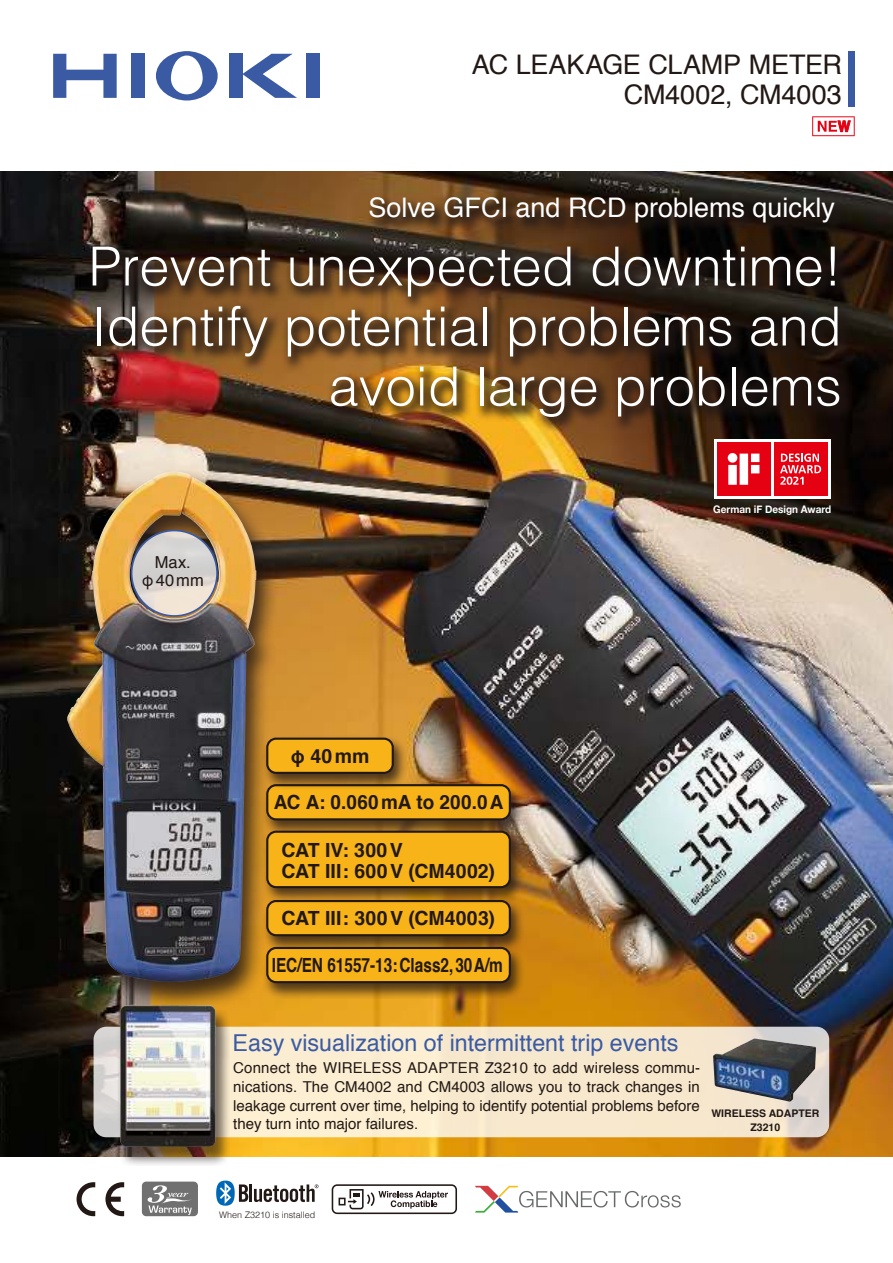
<style>
.page{position:relative;width:893px;height:1263px;background:#fff}
.page>*{position:absolute;margin:0;border:0;box-sizing:border-box;transform-origin:0 0}
.t1{font:300 54px/60px "Helvetica";color:#fff;text-align:right}
.t2{font:27px/30px "Helvetica";letter-spacing:-.005em;color:#221815;text-align:right}
.t3{font:27px "Helvetica";color:#fff}
.t4{font:23.25px "Helvetica";color:#3a5ba4}
.t5{font:700 19.5px/21px "Helvetica";color:#221815}
.t6{font:700 19.5px "Helvetica";color:#221815;scale:.79 1}
.t7{font:16.5px/18px "Helvetica";letter-spacing:.005em;color:#221815;text-align:center}
.t8{font:15px/18.8px "Helvetica";color:#221815;text-align:justify}
.t9{font:700 10.5px/14.2px "Helvetica";color:#221815;text-align:center}
.t10{font:700 10.5px "Helvetica Neue";color:#fff;scale:.95 1}
.t11{font:300 9px "Helvetica";color:#221815}
</style>
<div class="page">
<img style="left:0;top:171px;width:893px;height:986px">
<svg style="left:53px;top:54px;width:64px;height:44px"></svg>
<div style="left:131px;top:54px;width:13px;height:44px;background:#3a5ba4"></div>
<svg style="left:156px;top:51px;width:62px;height:50px"></svg>
<div style="left:229px;top:54px;width:13px;height:44px;background:#3a5ba4"></div>
<svg style="left:242px;top:54px;width:55px;height:44px"></svg>
<div style="left:306px;top:54px;width:13px;height:44px;background:#3a5ba4"></div>
<svg style="left:77px;top:1182px;width:18px;height:34px"></svg>
<svg style="left:105px;top:1182px;width:19px;height:34px"></svg>
<hr style="left:249px;top:1184px;width:3px;height:18px;background:#221815">
<svg style="left:216px;top:1180px;width:32px;height:26px"></svg>
<svg style="left:254px;top:1184px;width:64px;height:18px"></svg>
<div style="left:142px;top:1181px;width:56px;height:35px;background:#717071;border-radius:4px"></div>
<svg style="left:147px;top:1185px;width:45px;height:30px"></svg>
<div style="left:848px;top:51px;width:7px;height:55px;background:#3a5ba4"></div>
<svg style="left:812px;top:116px;width:43px;height:20px"></svg>
<svg style="left:94px;top:1027px;width:735px;height:110px;background:#ece0c9"></svg>
<svg style="left:332px;top:1184px;width:125px;height:30px"></svg>
<div style="left:365px;top:194px;width:483px;height:43px;background:#221815;opacity:.9"></div>
<div style="left:261px;top:897px;width:263px;height:55px;background:#221815;opacity:.75"></div>
<div style="left:267px;top:901px;width:243px;height:34px;background:#f7b317;border-radius:9px"></div>
<div style="left:266px;top:900px;width:245px;height:36px;border:2px solid #221815;border-radius:9px"></div>
<div style="left:261px;top:944px;width:263px;height:55px;background:#221815;opacity:.75"></div>
<div style="left:267px;top:948px;width:243px;height:34px;background:#f7b317;border-radius:9px"></div>
<div style="left:266px;top:947px;width:245px;height:36px;border:2px solid #221815;border-radius:9px"></div>
<div style="left:261px;top:781px;width:263px;height:55px;background:#221815;opacity:.75"></div>
<div style="left:267px;top:785px;width:243px;height:34px;background:#f7b317;border-radius:9px"></div>
<div style="left:266px;top:784px;width:245px;height:36px;border:2px solid #221815;border-radius:9px"></div>
<div style="left:261px;top:828px;width:263px;height:76px;background:#221815;opacity:.75"></div>
<div style="left:267px;top:832px;width:243px;height:55px;background:#f7b317;border-radius:9px"></div>
<div style="left:266px;top:831px;width:245px;height:57px;border:2px solid #221815;border-radius:9px"></div>
<div style="left:261px;top:735px;width:146px;height:54px;background:#221815;opacity:.75"></div>
<div style="left:267px;top:739px;width:126px;height:34px;background:#f7b317;border-radius:9px"></div>
<div style="left:266px;top:738px;width:128px;height:36px;border:2px solid #221815;border-radius:9px"></div>
<svg style="left:475px;top:1186px;width:206px;height:26px"></svg>
<div style="left:86px;top:239px;width:769px;height:193px;background:#221815;opacity:.8"></div>
<div style="left:58px;top:468px;width:221px;height:543px;background:#221815;opacity:.85"></div>
<img style="left:67px;top:472px;width:189px;height:510px">
<svg style="left:132px;top:530px;width:85px;height:86px;background:#d9d4d1"></svg>
<div style="left:131px;top:530px;width:87px;height:87px;border:2px solid #3a5ba4;border-radius:50%"></div>
<img style="left:713px;top:1038px;width:41px;height:48px">
<div style="left:714px;top:439px;width:116px;height:60px;background:#fff"></div>
<div style="left:717px;top:442px;width:54px;height:54px;background:#e50012"></div>
<svg style="left:728px;top:453px;width:31px;height:32px"></svg>
<div style="left:774px;top:442px;width:53px;height:54px;background:#e50012"></div>
<svg style="left:780px;top:453px;width:41px;height:32px"></svg>
<div style="left:116px;top:1006px;width:114px;height:160px;background:#221815;opacity:.6"></div>
<img style="left:120px;top:1005px;width:96px;height:142px">
<h2 class="t2" style="left:472px;top:52px;width:372px">AC LEAKAGE CLAMP METER<br>CM4002, CM4003</h2>
<h2 class="t3" style="left:368px;top:197px;width:468px">Solve GFCI and RCD problems quickly</h2>
<h1 class="t1" style="left:88px;top:232px;width:755px">Prevent unexpected downtime!<br>Identify potential problems and avoid large problems</h1>
<p class="t7" style="left:142px;top:555px;width:64px">Max.<br>φ 40 mm</p>
<p class="t10" style="left:713px;top:505px;width:126px">German iF Design Award</p>
<h3 class="t5" style="left:291px;top:746px;width:80px">φ 40 mm</h3>
<h3 class="t5" style="left:274px;top:794px;width:231px">AC A: 0.060 mA to 200.0 A</h3>
<h3 class="t5" style="left:281px;top:841px;width:215px">CAT IV: 300 V<br>CAT III: 600 V (CM4002)</h3>
<h3 class="t5" style="left:281px;top:909px;width:215px">CAT III: 300 V (CM4003)</h3>
<h3 class="t6" style="left:272px;top:958px;width:294px">IEC/EN 61557-13: Class2, 30 A/m</h3>
<h3 class="t4" style="left:233px;top:1034px;width:447px">Easy visualization of intermittent trip events</h3>
<p class="t8" style="left:233px;top:1060px;width:468px">Connect the WIRELESS ADAPTER Z3210 to add wireless commu&shy;nications. The CM4002 and CM4003 allows you to track changes in leakage current over time, helping to identify potential problems before they turn into major failures.</p>
<p class="t9" style="left:711px;top:1107px;width:110px">WIRELESS ADAPTER<br>Z3210</p>
<p class="t11" style="left:219px;top:1207px;width:98px">When Z3210 is installed</p>
</div>
